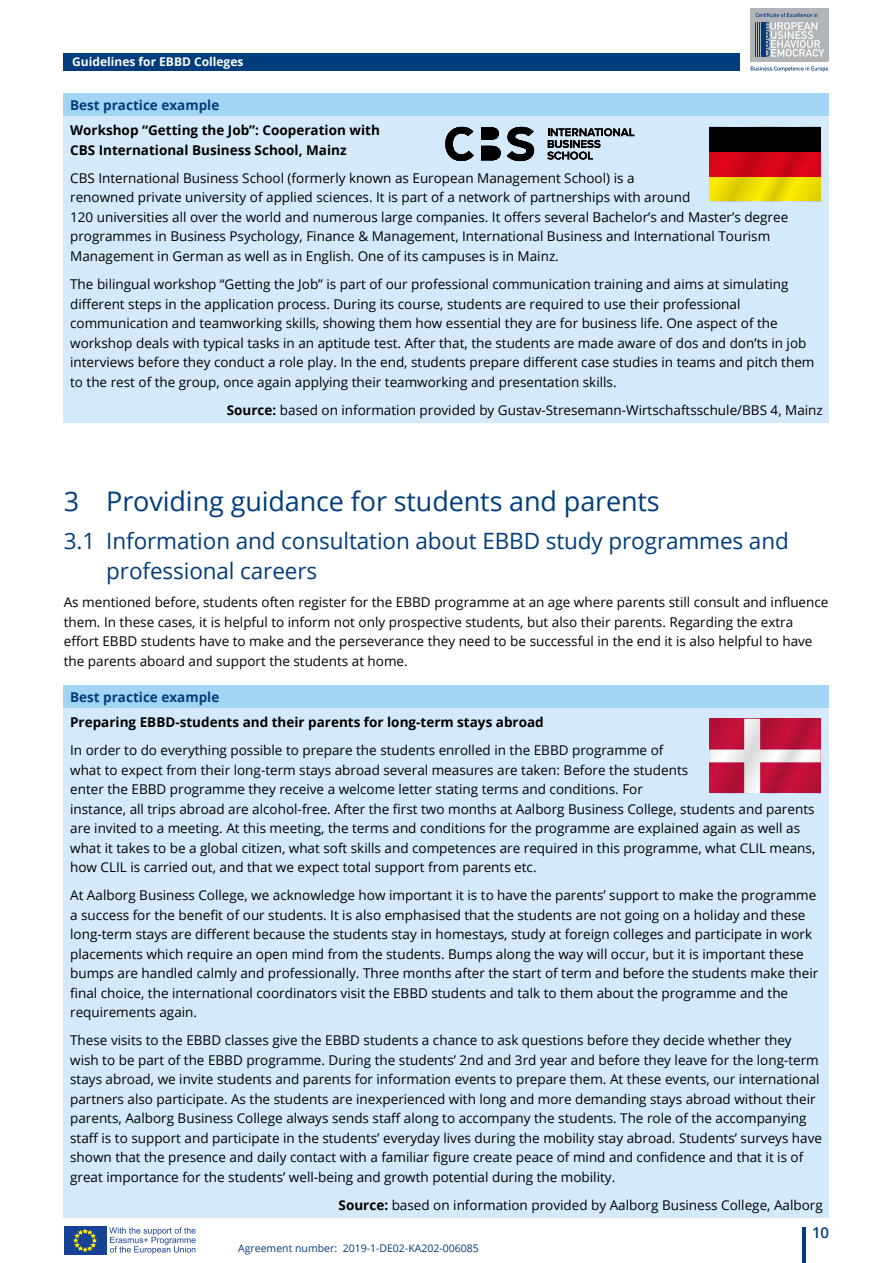
<style>
.page{position:relative;width:893px;height:1263px;background:#fff}
.page>*{position:absolute;margin:0;border:0;box-sizing:border-box;transform-origin:0 0}
.Headline{font:27px "Open Sans";letter-spacing:-.005em;color:#003d7c}
.Headline-2{font:22.5px/30px "Open Sans";letter-spacing:-.005em;color:#003d7c}
.t1{font:600 15px "Open Sans";color:#003d7c}
.BBE_9_13plus{font:13.5px/19.5px "Open Sans";color:#000}
.Basic_9_13{font:13.5px/19.5px "Open Sans";color:#000}
.BBE_9_13plus-2{font:700 13.5px/19.5px "Open Sans";color:#000}
.Basic_9_13-2{font:700 13.5px "Open Sans";color:#003d7c}
.t2{font:700 12px "Open Sans";color:#fff}
.t3{font:10.5px "Open Sans";color:#003d7c}
.s1{font-weight:700}
</style>
<div class="page">
<hr style="left:802px;top:1228px;width:3px;height:35px;background:#003d7c">
<div style="left:751px;top:8px;width:78px;height:54px;background:#b1b5b8"></div>
<div style="left:64px;top:94px;width:765px;height:23px;background:#a2d4f4"></div>
<div style="left:64px;top:117px;width:765px;height:306px;background:#d4eafa"></div>
<div style="left:64px;top:685px;width:765px;height:23px;background:#a2d4f4"></div>
<div style="left:64px;top:708px;width:765px;height:510px;background:#d4eafa"></div>
<svg style="left:709px;top:127px;width:112px;height:74px;background:#944908"></svg>
<svg style="left:445px;top:127px;width:89px;height:34px"></svg>
<svg style="left:547px;top:128px;width:87px;height:32px"></svg>
<svg style="left:709px;top:719px;width:112px;height:74px;background:#c9506d"></svg>
<div style="left:64px;top:53px;width:676px;height:17px;background:#003d7c"></div>
<svg style="left:756px;top:13px;width:68px;height:44px"></svg>
<hr style="left:762px;top:22px;width:1px;height:35px;background:#003d7c">
<hr style="left:761px;top:22px;width:1px;height:35px;background:#003d7c">
<hr style="left:759px;top:22px;width:1px;height:35px;background:#003d7c">
<hr style="left:757px;top:22px;width:1px;height:35px;background:#003d7c">
<hr style="left:756px;top:22px;width:1px;height:35px;background:#003d7c">
<hr style="left:764px;top:22px;width:1px;height:35px;background:#003d7c">
<svg style="left:751px;top:66px;width:78px;height:6px"></svg>
<div style="left:64px;top:1226px;width:43px;height:29px;background:#164194"></div>
<svg style="left:74px;top:1229px;width:22px;height:22px"></svg>
<svg style="left:109px;top:1227px;width:87px;height:27px"></svg>
<p class="t2" style="left:72px;top:53px;width:173px">Guidelines for EBBD Colleges</p>
<p class="Basic_9_13-2" style="left:70px;top:96px;width:151px">Best practice example</p>
<p class="BBE_9_13plus-2" style="left:70px;top:120px;width:311px">Workshop “Getting the Job”: Cooperation with<br>CBS International Business School, Mainz</p>
<p class="BBE_9_13plus" style="left:70px;top:168px;width:720px">CBS International Business School (formerly known as European Management School) is a<br>renowned private university of applied sciences. It is part of a network of partnerships with around<br>120 universities all over the world and numerous large companies. It offers several Bachelor’s and Master’s degree programmes in Business Psychology, Finance &amp; Management, International Business and International Tourism Management in German as well as in English. One of its campuses is in Mainz.</p>
<p class="BBE_9_13plus" style="left:70px;top:274px;width:746px">The bilingual workshop “Getting the Job” is part of our professional communication training and aims at simulating different steps in the application process. During its course, students are required to use their professional communication and teamworking skills, showing them how essential they are for business life. One aspect of the workshop deals with typical tasks in an aptitude test. After that, the students are made aware of dos and don’ts in job interviews before they conduct a role play. In the end, students prepare different case studies in teams and pitch them to the rest of the group, once again applying their teamworking and presentation skills.</p>
<p class="BBE_9_13plus" style="left:227px;top:399px;width:597px"><span class="s1">Source:</span> based on information provided by Gustav-Stresemann-Wirtschaftsschule/BBS 4, Mainz</p>
<p class="Headline" style="left:64px;top:482px;width:597px">3 Providing guidance for students and parents</p>
<p class="Headline-2" style="left:106px;top:525px;width:684px;text-indent:-43px">3.1 Information and consultation about EBBD study programmes and professional careers</p>
<p class="Basic_9_13" style="left:64px;top:592px;width:766px">As mentioned before, students often register for the EBBD programme at an age where parents still consult and influence them. In these cases, it is helpful to inform not only prospective students, but also their parents. Regarding the extra effort EBBD students have to make and the perseverance they need to be successful in the end it is also helpful to have the parents aboard and support the students at home.</p>
<p class="Basic_9_13-2" style="left:70px;top:688px;width:151px">Best practice example</p>
<p class="BBE_9_13plus-2" style="left:70px;top:712px;width:475px">Preparing EBBD-students and their parents for long-term stays abroad</p>
<p class="BBE_9_13plus" style="left:70px;top:740px;width:747px">In order to do everything possible to prepare the students enrolled in the EBBD programme of<br>what to expect from their long-term stays abroad several measures are taken: Before the students<br>enter the EBBD programme they receive a welcome letter stating terms and conditions. For<br>instance, all trips abroad are alcohol-free. After the first two months at Aalborg Business College, students and parents are invited to a meeting. At this meeting, the terms and conditions for the programme are explained again as well as what it takes to be a global citizen, what soft skills and competences are required in this programme, what CLIL means, how CLIL is carried out, and that we expect total support from parents etc.</p>
<p class="BBE_9_13plus" style="left:70px;top:885px;width:750px">At Aalborg Business College, we acknowledge how important it is to have the parents’ support to make the programme a success for the benefit of our students. It is also emphasised that the students are not going on a holiday and these long-term stays are different because the students stay in homestays, study at foreign colleges and participate in work placements which require an open mind from the students. Bumps along the way will occur, but it is important these bumps are handled calmly and professionally. Three months after the start of term and before the students make their final choice, the international coordinators visit the EBBD students and talk to them about the programme and the requirements again.</p>
<p class="BBE_9_13plus" style="left:70px;top:1030px;width:753px">These visits to the EBBD classes give the EBBD students a chance to ask questions before they decide whether they wish to be part of the EBBD programme. During the students’ 2nd and 3rd year and before they leave for the long-term stays abroad, we invite students and parents for information events to prepare them. At these events, our international partners also participate. As the students are inexperienced with long and more demanding stays abroad without their parents, Aalborg Business College always sends staff along to accompany the students. The role of the accompanying staff is to support and participate in the students’ everyday lives during the mobility stay abroad. Students’ surveys have shown that the presence and daily contact with a familiar figure create peace of mind and confidence and that it is of great importance for the students’ well-being and growth potential during the mobility.</p>
<p class="BBE_9_13plus" style="left:339px;top:1195px;width:486px"><span class="s1">Source:</span> based on information provided by Aalborg Business College, Aalborg</p>
<p class="t3" style="left:238px;top:1241px;width:242px">Agreement number: 2019-1-DE02-KA202-006085</p>
<p class="t1" style="left:812px;top:1222px;width:19px">10</p>
</div>
